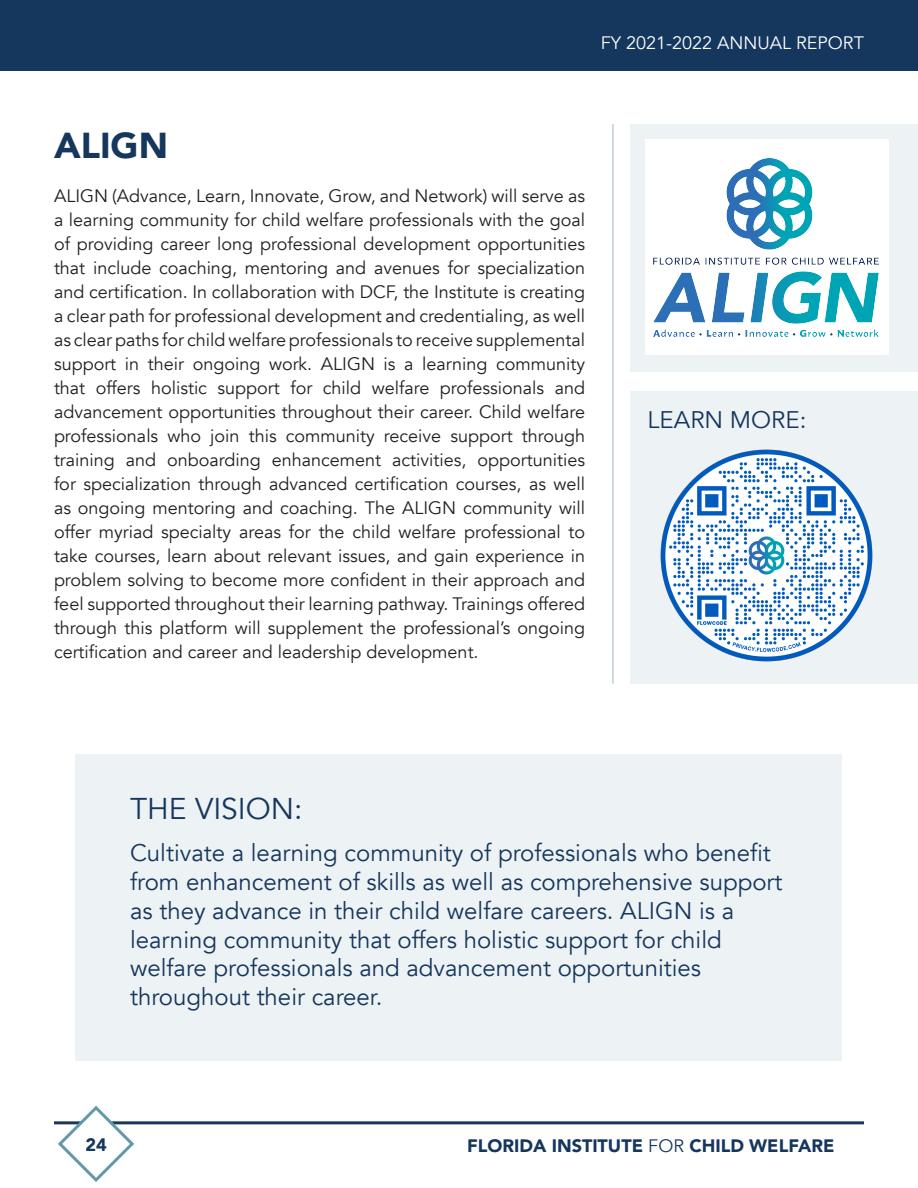
<style>
.page{position:relative;width:918px;height:1188px;background:#fff}
.page>*{position:absolute;margin:0;border:0;box-sizing:border-box;transform-origin:0 0}
.Header_2{font:900 36px "Avenir";color:#15365d}
.t1{font:30px "Avenir";color:#15365d}
.Call_Out_Box_Text{font:24px/28.8px "Avenir";color:#15365d}
.t2{font:18px/24px "Avenir";color:#231f20;text-align:justify}
.t3{font:900 18px "Avenir";color:#15365d}
.t4{font:18px "Avenir";color:#fff}
.s1{font-weight:400}
</style>
<div class="page">
<div style="left:0;top:0;width:918px;height:70px;background:#15365d"></div>
<hr style="left:54px;top:1121px;width:810px;height:3px;background:#15365d">
<svg style="left:56px;top:1106px;width:80px;height:76px"></svg>
<div style="left:630px;top:392px;width:287px;height:292px;background:#edf2f4"></div>
<div style="left:76px;top:754px;width:766px;height:307px;background:#edf2f4"></div>
<div style="left:631px;top:124px;width:287px;height:248px;background:#edf2f4"></div>
<div style="left:645px;top:140px;width:243px;height:215px;background:#fff"></div>
<img style="left:654px;top:158px;width:224px;height:179px">
<hr style="left:612px;top:124px;width:2px;height:560px;background:#bbcdd6">
<img style="left:660px;top:449px;width:213px;height:213px">
<p class="t4" style="left:601px;top:33px;width:265px">FY 2021-2022 ANNUAL REPORT</p>
<p class="Header_2" style="left:54px;top:114px;width:116px">ALIGN</p>
<p class="t2" style="left:54px;top:184px;width:533px">ALIGN (Advance, Learn, Innovate, Grow, and Network) will serve as a learning community for child welfare professionals with the goal of providing career long professional development opportunities that include coaching, mentoring and avenues for specialization and certification. In collaboration with DCF, the Institute is creating a clear path for professional development and credentialing, as well as clear paths for child welfare professionals to receive supplemental support in their ongoing work. ALIGN is a learning community that offers holistic support for child welfare professionals and advancement opportunities throughout their career. Child welfare professionals who join this community receive support through training and onboarding enhancement activities, opportunities for specialization through advanced certification courses, as well as ongoing mentoring and coaching. The ALIGN community will offer myriad specialty areas for the child welfare professional to take courses, learn about relevant issues, and gain experience in problem solving to become more confident in their approach and feel supported throughout their learning pathway. Trainings offered through this platform will supplement the professional’s ongoing certification and career and leadership development.</p>
<p class="Call_Out_Box_Text" style="left:648px;top:406px;width:160px">LEARN MORE:</p>
<p class="t1" style="left:130px;top:791px;width:174px">THE VISION:</p>
<p class="Call_Out_Box_Text" style="left:130px;top:839px;width:654px">Cultivate a learning community of professionals who benefit from enhancement of skills as well as comprehensive support as they advance in their child welfare careers. ALIGN is a learning community that offers holistic support for child welfare professionals and advancement opportunities throughout their career.</p>
<p class="t3" style="left:85px;top:1129px;width:23px">24</p>
<p class="t3" style="left:467px;top:1130px;width:369px">FLORIDA INSTITUTE <span class="s1">FOR</span> CHILD WELFARE</p>
</div>
